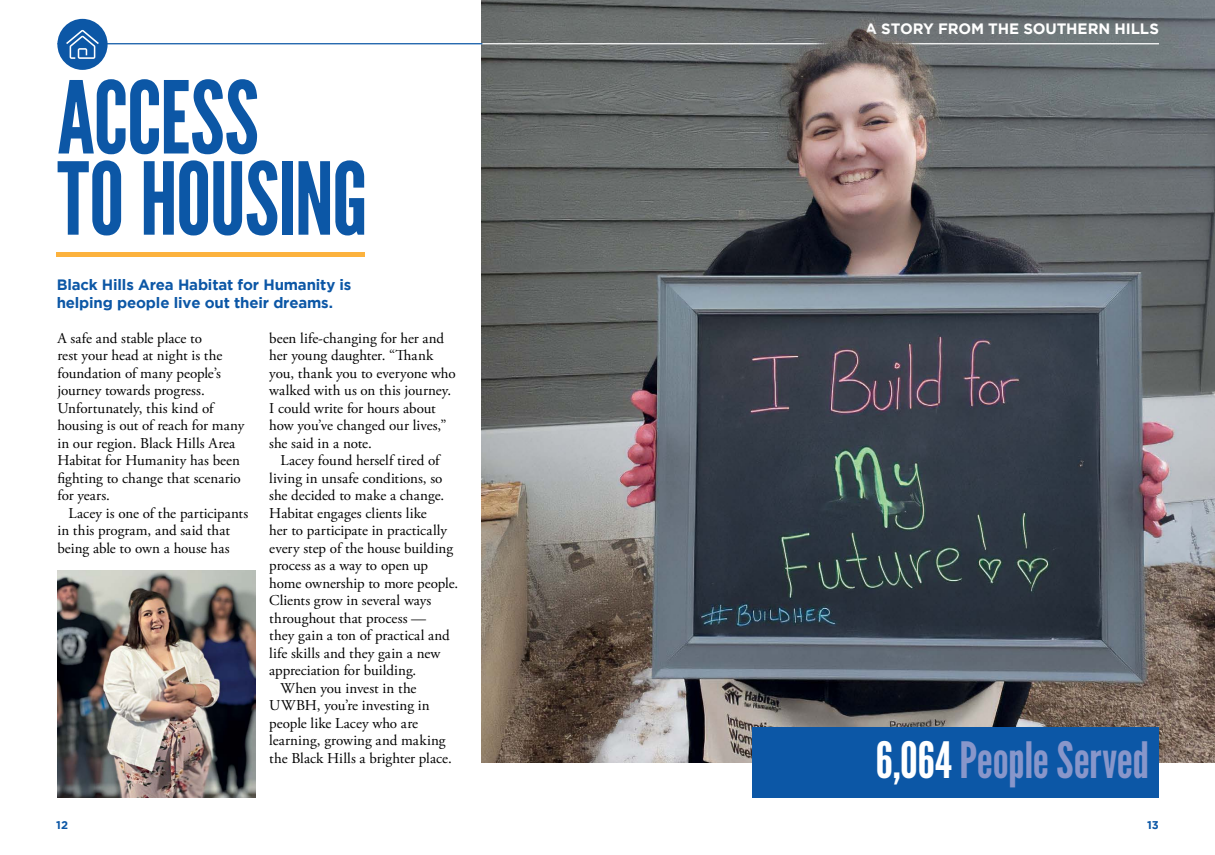
<style>
.page{position:relative;width:1215px;height:855px;background:#fff}
.page>*{position:absolute;margin:0;border:0;box-sizing:border-box;transform-origin:0 0}
.t1{font:100px/81.2px "League Gothic";letter-spacing:-.015em;color:#0c57a6}
.t2{font:50px "League Gothic";letter-spacing:-.005em;color:#8896ca}
.t3{font:15px/17.5px "Adobe Garamond Pro";color:#000}
.t4{font:700 15px/17.5px "Gotham";letter-spacing:-.01em;color:#0c57a6}
.t5{font:700 15px "Gotham";letter-spacing:-.005em;color:#fff}
.t6{font:700 11.25px "Gotham";color:#0c57a6}
.s1{color:#fff}
</style>
<div class="page">
<img style="left:481px;top:0;width:734px;height:762px">
<img style="left:58px;top:570px;width:198px;height:228px">
<hr style="left:56px;top:253px;width:309px;height:4px;background:#fcb23d">
<div style="left:752px;top:727px;width:407px;height:71px;background:#0c57a6"></div>
<hr style="left:481px;top:43px;width:678px;height:1px;background:#fff">
<hr style="left:57px;top:43px;width:425px;height:1px;background:#0c57a6">
<img style="left:784px;top:0;width:140px;height:98px">
<div style="left:57px;top:19px;width:51px;height:51px;background:#0c57a6;border-radius:50%"></div>
<svg style="left:66px;top:30px;width:33px;height:29px"></svg>
<h1 class="t1" style="left:57px;top:78px;width:312px">ACCESS<br>TO HOUSING</h1>
<p class="t4" style="left:57px;top:276px;width:296px">Black Hills Area Habitat for Humanity is helping people live out their dreams.</p>
<p class="t3" style="left:57px;top:330px;width:188px">A safe and stable place to<br>rest your head at night is the foundation of many people’s journey towards progress.<br>Unfortunately, this kind of housing is out of reach for many in our region. Black Hills Area<br>Habitat for Humanity has been fighting to change that scenario for years.</p>
<p class="t3" style="left:57px;top:505px;width:192px;text-indent:11px">Lacey is one of the participants in this program, and said that being able to own a house has</p>
<p class="t3" style="left:269px;top:330px;width:188px">been life-changing for her and her young daughter. “Thank you, thank you to everyone who walked with us on this journey.<br>I could write for hours about how you’ve changed our lives,” she said in a note.</p>
<p class="t3" style="left:281px;top:452px;width:160px">Lacey found herself tired of</p>
<p class="t3" style="left:269px;top:470px;width:175px">living in unsafe conditions, so</p>
<p class="t3" style="left:269px;top:487px;width:177px">she decided to make a change.</p>
<p class="t3" style="left:269px;top:505px;width:159px">Habitat engages clients like</p>
<p class="t3" style="left:269px;top:522px;width:179px">her to participate in practically</p>
<p class="t3" style="left:269px;top:540px;width:185px">every step of the house building</p>
<p class="t3" style="left:269px;top:557px;width:160px">process as a way to open up</p>
<p class="t3" style="left:269px;top:575px;width:191px">home ownership to more people.</p>
<p class="t3" style="left:269px;top:592px;width:164px">Clients grow in several ways</p>
<p class="t3" style="left:269px;top:610px;width:158px">throughout that process —</p>
<p class="t3" style="left:269px;top:627px;width:182px">they gain a ton of practical and</p>
<p class="t3" style="left:269px;top:645px;width:173px">life skills and they gain a new</p>
<p class="t3" style="left:269px;top:662px;width:149px">appreciation for building.</p>
<p class="t3" style="left:281px;top:680px;width:137px">When you invest in the</p>
<p class="t3" style="left:269px;top:697px;width:162px">UWBH, you’re investing in</p>
<p class="t3" style="left:269px;top:715px;width:150px">people like Lacey who are</p>
<p class="t3" style="left:269px;top:732px;width:178px">learning, growing and making</p>
<p class="t3" style="left:269px;top:750px;width:184px">the Black Hills a brighter place.</p>
<p class="t5" style="left:865px;top:20px;width:295px">A STORY FROM THE SOUTHERN HILLS</p>
<h2 class="t2" style="left:876px;top:730px;width:275px"><span class="s1">6,064</span> People Served</h2>
<p class="t6" style="left:56px;top:819px;width:13px">12</p>
<p class="t6" style="left:1147px;top:819px;width:13px">13</p>
</div>
